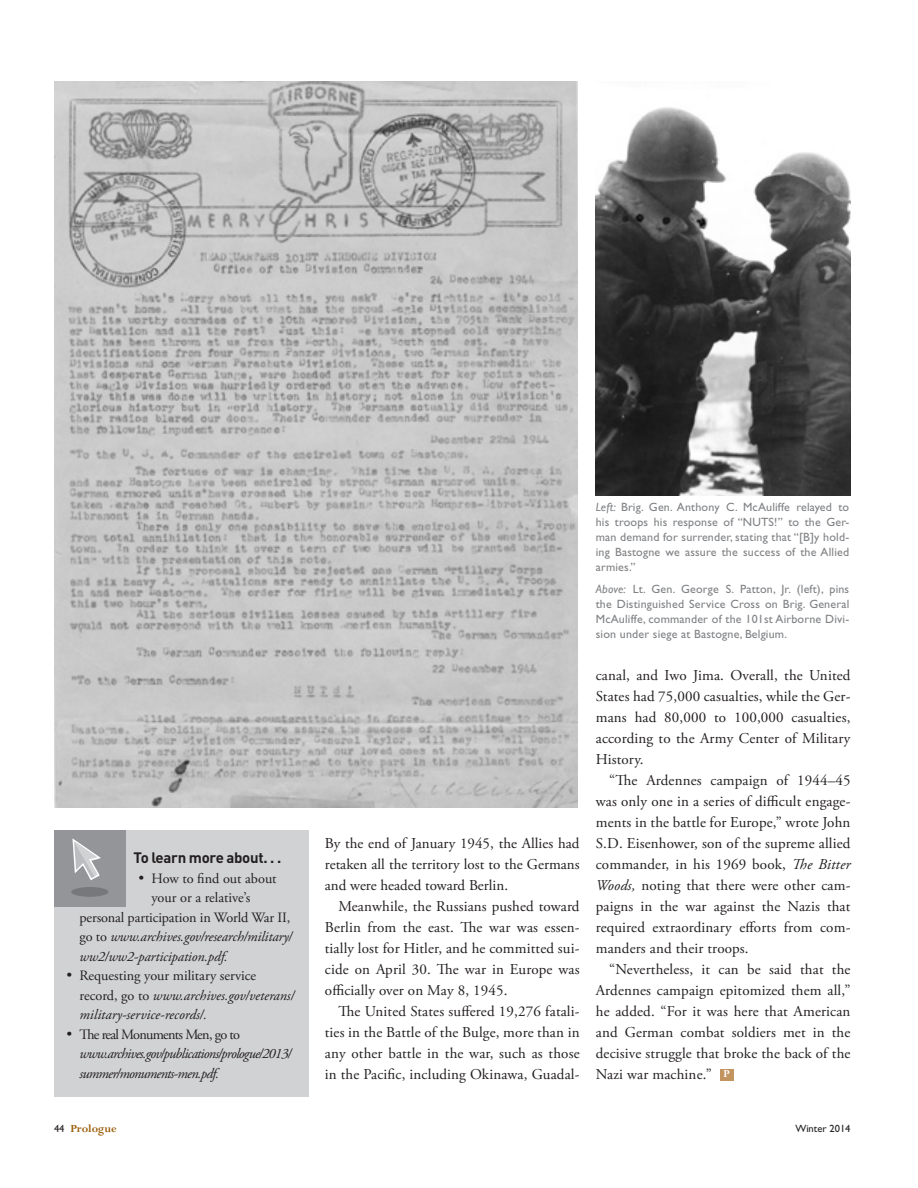
<style>
.page{position:relative;width:918px;height:1188px;background:#fff}
.page>*{position:absolute;margin:0;border:0;box-sizing:border-box;transform-origin:0 0}
.t1{font:15px/21px "Adobe Garamond Pro";letter-spacing:.01em;color:#231f20;text-align:justify}
.t2{font:700 15px "DIN";letter-spacing:-.02em;color:#231f20}
.List_Paragraph{font:italic 14.25px/19.5px "Adobe Garamond Pro";letter-spacing:-.01em;color:#231f20}
.List_Paragraph-2{font:italic 14.25px/19.5px "Adobe Garamond Pro";letter-spacing:-.05em;color:#231f20}
.t3{font:14.25px/19.5px "Adobe Garamond Pro";letter-spacing:-.01em;color:#231f20}
.Captions{font:12px/15px "Gill Sans Std";letter-spacing:.015em;color:#808285;text-align:justify}
.t4{font:700 12px "Perpetua Std";color:#9c5f0d}
.t5{font:10.5px "Gill Sans Std";color:#231f20}
.t6{font:700 10.5px "Adobe Garamond Pro";color:#fff}
.s1{font-style:normal}
.s2{font-style:italic}
.s3{font-family:"Gill Sans Std";font-weight:400;font-size:10.5px;color:#231f20}
</style>
<div class="page">
<div style="left:54px;top:830px;width:254px;height:267px;background:#d1d2d4"></div>
<div style="left:54px;top:830px;width:72px;height:76px;background:#939598"></div>
<div style="left:71px;top:887px;width:37px;height:10px;background:#76787b;border-radius:50%"></div>
<svg style="left:72px;top:838px;width:29px;height:42px"></svg>
<img style="left:54px;top:81px;width:524px;height:726px">
<img style="left:596px;top:107px;width:254px;height:389px">
<div style="left:720px;top:1069px;width:13px;height:11px;background:#c29460"></div>
<p class="t2" style="left:134px;top:848px;width:149px">To learn more about. . .</p>
<p class="t3" style="left:152px;top:869px;width:127px;text-indent:-14px">• How to find out about your or a relative’s</p>
<p class="List_Paragraph" style="left:80px;top:908px;width:214px"><span class="s1">personal participation in World War II, go to</span> www.archives.gov/research/military/ ww2/ww2-participation.pdf.</p>
<p class="List_Paragraph" style="left:80px;top:966px;width:216px;text-indent:-14px">• <span class="s1">Requesting your military service record, go to</span> www.archives.gov/veterans/ military-service-records/.</p>
<p class="t3" style="left:66px;top:1025px;width:175px">• The real Monuments Men, go to</p>
<p class="List_Paragraph-2" style="left:79px;top:1044px;width:213px">www.archives.gov/publications/prologue/2013/ summer/monuments-men.pdf.</p>
<p class="t1" style="left:325px;top:833px;width:256px">By the end of January 1945, the Allies had retaken all the territory lost to the Germans and were headed toward Berlin.</p>
<p class="t1" style="left:325px;top:896px;width:256px;text-indent:14px">Meanwhile, the Russians pushed toward Berlin from the east. The war was essen&shy;tially lost for Hitler, and he committed sui&shy;cide on April 30. The war in Europe was officially over on May 8, 1945.</p>
<p class="t1" style="left:325px;top:1001px;width:256px;text-indent:14px">The United States suffered 19,276 fatali&shy;ties in the Battle of the Bulge, more than in any other battle in the war, such as those in the Pacific, including Okinawa, Guadal-</p>
<p class="Captions" style="left:596px;top:500px;width:255px"><span class="s2">Left:</span> Brig. Gen. Anthony C. McAuliffe relayed to his troops his response of “NUTS!” to the Ger&shy;man demand for surrender, stating that “[B]y hold&shy;ing Bastogne we assure the success of the Allied armies.”</p>
<p class="Captions" style="left:596px;top:582px;width:255px"><span class="s2">Above:</span> Lt. Gen. George S. Patton, Jr. (left), pins the Distinguished Service Cross on Brig. General McAuliffe, commander of the 101st Airborne Divi&shy;sion under siege at Bastogne, Belgium.</p>
<p class="t1" style="left:596px;top:665px;width:256px">canal, and Iwo Jima. Overall, the United States had 75,000 casualties, while the Ger&shy;mans had 80,000 to 100,000 casualties, according to the Army Center of Military History.</p>
<p class="t1" style="left:596px;top:770px;width:256px;text-indent:14px">“The Ardennes campaign of 1944–45 was only one in a series of difficult engage&shy;ments in the battle for Europe,” wrote John S.D. Eisenhower, son of the supreme allied commander, in his 1969 book, <span class="s2">The Bitter Woods,</span> noting that there were other cam&shy;paigns in the war against the Nazis that required extraordinary efforts from com&shy;manders and their troops.</p>
<p class="t1" style="left:596px;top:959px;width:256px;text-indent:14px">“Nevertheless, it can be said that the Ardennes campaign epitomized them all,” he added. “For it was here that American and German combat soldiers met in the decisive struggle that broke the back of the Nazi war machine.”</p>
<p class="t6" style="left:724px;top:1068px;width:8px">P</p>
<p class="t4" style="left:54px;top:1123px;width:64px"><span class="s3">44</span> Prologue</p>
<p class="t5" style="left:795px;top:1122px;width:57px">Winter 2014</p>
</div>
